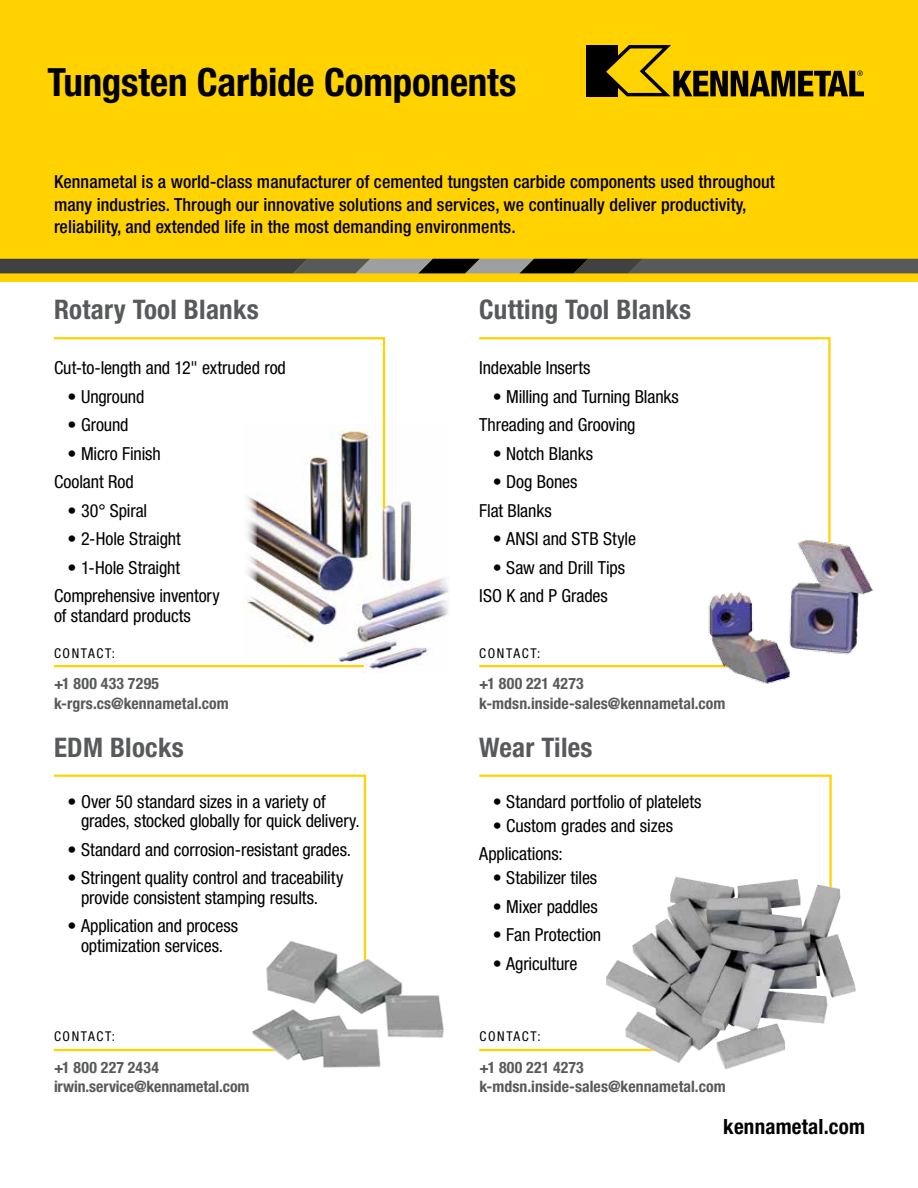
<style>
.page{position:relative;width:918px;height:1188px;background:#fff}
.page>*{position:absolute;margin:0;border:0;box-sizing:border-box;transform-origin:0 0}
.t1{font:700 condensed 39px "Helvetica Neue LT Std";letter-spacing:-.005em;color:#000}
.t2{font:700 condensed 27px "Helvetica Neue LT Std";letter-spacing:.01em;color:#58595b}
.t3{font:700 condensed 21px "Helvetica Neue LT Std";letter-spacing:.01em;color:#000}
.t4{font:condensed 18px/28.5px "Helvetica Neue LT Std";letter-spacing:-.005em;color:#000}
.t5{font:500 condensed 18px/22.5px "Helvetica Neue LT Std";letter-spacing:.005em;color:#000}
.t6{font:700 condensed 15.75px/19.5px "Helvetica Neue LT Std";letter-spacing:.005em;color:#58595b}
.t7{font:condensed 13.5px "Helvetica Neue LT Std";letter-spacing:.12em;color:#000}
</style>
<div class="page">
<hr style="left:54px;top:1049px;width:275px;height:2px;background:#ffd200">
<div style="left:0;top:0;width:918px;height:281px;background:#ffd200"></div>
<svg style="left:479px;top:665px;width:220px;height:2px"></svg>
<div style="left:587px;top:45px;width:31px;height:51px;background:#000"></div>
<svg style="left:606px;top:45px;width:258px;height:51px"></svg>
<img style="left:243px;top:501px;width:206px;height:168px">
<svg style="left:54px;top:337px;width:332px;height:174px"></svg>
<hr style="left:54px;top:665px;width:310px;height:2px;background:#ffd200">
<svg style="left:237px;top:464px;width:20px;height:138px"></svg>
<svg style="left:479px;top:337px;width:352px;height:189px"></svg>
<svg style="left:54px;top:774px;width:313px;height:162px"></svg>
<img style="left:699px;top:526px;width:174px;height:158px">
<img style="left:238px;top:936px;width:206px;height:132px">
<svg style="left:479px;top:774px;width:353px;height:81px"></svg>
<hr style="left:479px;top:1049px;width:199px;height:2px;background:#ffd200">
<img style="left:606px;top:855px;width:250px;height:214px">
<svg style="left:0;top:259px;width:918px;height:14px"></svg>
<h1 class="t1" style="left:47px;top:59px;width:471px">Tungsten Carbide Components</h1>
<p class="t5" style="left:54px;top:170px;width:722px">Kennametal is a world-class manufacturer of cemented tungsten carbide components used throughout many industries. Through our innovative solutions and services, we continually deliver productivity, reliability, and extended life in the most demanding environments.</p>
<h2 class="t2" style="left:54px;top:293px;width:206px">Rotary Tool Blanks</h2>
<p class="t4" style="left:54px;top:354px;width:233px">Cut-to-length and 12" extruded rod</p>
<p class="t4" style="left:68px;top:382px;width:78px">• Unground</p>
<p class="t4" style="left:68px;top:411px;width:63px">• Ground</p>
<p class="t4" style="left:54px;top:439px;width:108px;text-indent:14px">• Micro Finish<br>Coolant Rod</p>
<p class="t4" style="left:68px;top:496px;width:81px">• 30° Spiral</p>
<p class="t4" style="left:68px;top:525px;width:115px">• 2-Hole Straight</p>
<p class="t4" style="left:54px;top:553px;width:167px;text-indent:14px">• 1-Hole Straight<br>Comprehensive inventory</p>
<p class="t4" style="left:54px;top:601px;width:138px">of standard products</p>
<p class="t7" style="left:54px;top:645px;width:63px">CONTACT:</p>
<p class="t6" style="left:54px;top:673px;width:176px">+1 800 433 7295 k-rgrs.cs@kennametal.com</p>
<h2 class="t2" style="left:54px;top:731px;width:131px">EDM Blocks</h2>
<p class="t4" style="left:81px;top:792px;width:280px;line-height:19.5px;text-indent:-14px">• Over 50 standard sizes in a variety of grades, stocked globally for quick delivery.</p>
<p class="t4" style="left:68px;top:835px;width:285px">• Standard and corrosion-resistant grades.</p>
<p class="t4" style="left:81px;top:868px;width:264px;line-height:19.5px;text-indent:-14px">• Stringent quality control and traceability provide consistent stamping results.</p>
<p class="t4" style="left:68px;top:916px;width:172px;line-height:19.5px;text-align:center">• Application and process optimization services.</p>
<p class="t7" style="left:54px;top:1029px;width:63px">CONTACT:</p>
<p class="t6" style="left:54px;top:1057px;width:197px">+1 800 227 2434 irwin.service@kennametal.com</p>
<h2 class="t2" style="left:479px;top:293px;width:214px">Cutting Tool Blanks</h2>
<p class="t4" style="left:479px;top:354px;width:113px">Indexable Inserts</p>
<p class="t4" style="left:479px;top:382px;width:201px;text-indent:14px">• Milling and Turning Blanks<br>Threading and Grooving</p>
<p class="t4" style="left:493px;top:439px;width:102px">• Notch Blanks</p>
<p class="t4" style="left:479px;top:468px;width:100px;text-indent:14px">• Dog Bones<br>Flat Blanks</p>
<p class="t4" style="left:493px;top:525px;width:145px">• ANSI and STB Style</p>
<p class="t4" style="left:479px;top:553px;width:147px;text-indent:14px">• Saw and Drill Tips<br>ISO K and P Grades</p>
<p class="t7" style="left:479px;top:645px;width:63px">CONTACT:</p>
<p class="t6" style="left:479px;top:673px;width:248px">+1 800 221 4273 k-mdsn.inside-sales@kennametal.com</p>
<h2 class="t2" style="left:479px;top:731px;width:115px">Wear Tiles</h2>
<p class="t4" style="left:493px;top:787px;width:210px">• Standard portfolio of platelets</p>
<p class="t4" style="left:479px;top:811px;width:195px;text-indent:14px">• Custom grades and sizes<br>Applications:</p>
<p class="t4" style="left:493px;top:863px;width:106px">• Stabilizer tiles</p>
<p class="t4" style="left:493px;top:892px;width:107px">• Mixer paddles</p>
<p class="t4" style="left:493px;top:920px;width:110px">• Fan Protection</p>
<p class="t4" style="left:493px;top:949px;width:86px">• Agriculture</p>
<p class="t7" style="left:479px;top:1029px;width:63px">CONTACT:</p>
<p class="t6" style="left:479px;top:1057px;width:248px">+1 800 221 4273 k-mdsn.inside-sales@kennametal.com</p>
<p class="t3" style="left:723px;top:1114px;width:143px">kennametal.com</p>
</div>
